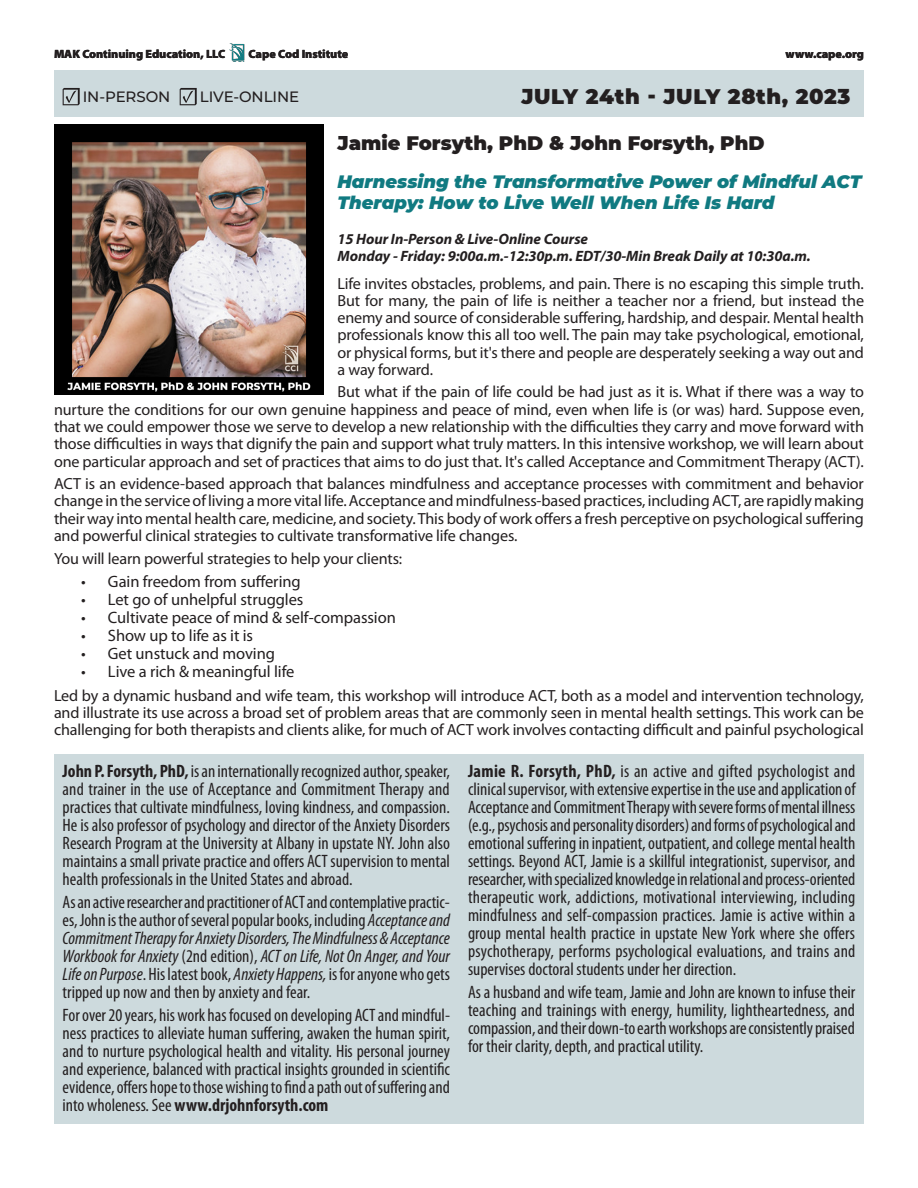
<style>
.page{position:relative;width:918px;height:1188px;background:#fff}
.page>*{position:absolute;margin:0;border:0;box-sizing:border-box;transform-origin:0 0}
.t1{font:900 21px "Montserrat";letter-spacing:.03em;color:#231f20}
.t2{font:900 19.5px "Montserrat";color:#231f20}
.t3{font:condensed 18px/18px "Myriad Pro";color:#231f20;text-align:justify}
.t4{font:italic 900 18px/21px "Montserrat";color:#107a81}
.t5{font:16.5px "Myriad Pro";letter-spacing:-.005em;color:#231f20}
.t6{font:16.2px/17.2px "Myriad Pro";letter-spacing:-.01em;color:#231f20;text-align:justify}
.t7{font:italic 700 15px/17.2px "Myriad Pro";letter-spacing:-.005em;color:#231f20}
.t8{font:500 15px "Montserrat";letter-spacing:-.005em;color:#231f20}
.t9{font:900 12px "Myriad Pro";letter-spacing:-.005em;color:#231f20}
.s1{font-weight:700}
.s2{font-style:italic}
</style>
<div class="page">
<img style="left:230px;top:44px;width:15px;height:17px">
<div style="left:54px;top:70px;width:810px;height:47px;background:#cddadd"></div>
<img style="left:54px;top:124px;width:270px;height:270px">
<div style="left:54px;top:754px;width:810px;height:370px;background:#cddadd"></div>
<svg style="left:63px;top:88px;width:17px;height:17px"></svg>
<svg style="left:180px;top:88px;width:17px;height:17px"></svg>
<p class="t9" style="left:54px;top:46px;width:173px">MAK Continuing Education, LLC</p>
<p class="t9" style="left:249px;top:46px;width:101px">Cape Cod Institute</p>
<p class="t9" style="left:786px;top:46px;width:80px">www.cape.org</p>
<p class="t8" style="left:83px;top:87px;width:89px">IN-PERSON</p>
<p class="t8" style="left:200px;top:87px;width:101px">LIVE-ONLINE</p>
<p class="t1" style="left:521px;top:80px;width:331px">JULY 24th - JULY 28th, 2023</p>
<p class="t2" style="left:338px;top:129px;width:429px">Jamie Forsyth, PhD &amp; John Forsyth, PhD</p>
<p class="t4" style="left:338px;top:171px;width:526px">Harnessing the Transformative Power of Mindful ACT<br>Therapy: How to Live Well When Life Is Hard</p>
<p class="t7" style="left:338px;top:229px;width:475px">15 Hour In-Person &amp; Live-Online Course<br>Monday - Friday: 9:00a.m.-12:30p.m. EDT/30-Min Break Daily at 10:30a.m.</p>
<p class="t6" style="left:338px;top:274px;width:528px">Life invites obstacles, problems, and pain. There is no escaping this simple truth.<br>But for many, the pain of life is neither a teacher nor a friend, but instead the enemy and source of considerable suffering, hardship, and despair. Mental health professionals know this all too well. The pain may take psychological, emotional, or physical forms, but it's there and people are desperately seeking a way out and a way forward.</p>
<p class="t6" style="left:54px;top:383px;width:812px;text-indent:283px">But what if the pain of life could be had just as it is. What if there was a way to nurture the conditions for our own genuine happiness and peace of mind, even when life is (or was) hard. Suppose even, that we could empower those we serve to develop a new relationship with the difficulties they carry and move forward with those difficulties in ways that dignify the pain and support what truly matters. In this intensive workshop, we will learn about one particular approach and set of practices that aims to do just that. It's called Acceptance and Commitment Therapy (ACT).</p>
<p class="t6" style="left:54px;top:475px;width:812px">ACT is an evidence-based approach that balances mindfulness and acceptance processes with commitment and behavior change in the service of living a more vital life. Acceptance and mindfulness-based practices, including ACT, are rapidly making their way into mental health care, medicine, and society. This body of work offers a fresh perceptive on psychological suffering and powerful clinical strategies to cultivate transformative life changes.</p>
<p class="t6" style="left:54px;top:549px;width:350px">You will learn powerful strategies to help your clients:</p>
<p class="t5" style="left:81px;top:571px;width:221px">• Gain freedom from suffering</p>
<p class="t5" style="left:81px;top:589px;width:224px">• Let go of unhelpful struggles</p>
<p class="t5" style="left:81px;top:607px;width:316px">• Cultivate peace of mind &amp; self-compassion</p>
<p class="t5" style="left:81px;top:625px;width:174px">• Show up to life as it is</p>
<p class="t5" style="left:81px;top:643px;width:195px">• Get unstuck and moving</p>
<p class="t5" style="left:81px;top:661px;width:215px">• Live a rich &amp; meaningful life</p>
<p class="t6" style="left:54px;top:687px;width:812px">Led by a dynamic husband and wife team, this workshop will introduce ACT, both as a model and intervention technology, and illustrate its use across a broad set of problem areas that are commonly seen in mental health settings. This work can be challenging for both therapists and clients alike, for much of ACT work involves contacting difficult and painful psychological</p>
<p class="t3" style="left:63px;top:761px;width:389px"><span class="s1">John P. Forsyth, PhD,</span> is an internationally recognized author, speaker, and trainer in the use of Acceptance and Commitment Therapy and practices that cultivate mindfulness, loving kindness, and compassion.<br>He is also professor of psychology and director of the Anxiety Disorders Research Program at the University at Albany in upstate NY. John also maintains a small private practice and offers ACT supervision to mental health professionals in the United States and abroad.</p>
<p class="t3" style="left:63px;top:893px;width:389px">As an active researcher and practitioner of ACT and contemplative practic&shy;es, John is the author of several popular books, including <span class="s2">Acceptance and Commitment Therapy for Anxiety Disorders, The Mindfulness &amp; Acceptance Workbook for Anxiety</span> (2nd edition), <span class="s2">ACT on Life, Not On Anger, and Your Life on Purpose</span>. His latest book, <span class="s2">Anxiety Happens,</span> is for anyone who gets tripped up now and then by anxiety and fear.</p>
<p class="t3" style="left:63px;top:1006px;width:389px">For over 20 years, his work has focused on developing ACT and mindful&shy;ness practices to alleviate human suffering, awaken the human spirit, and to nurture psychological health and vitality. His personal journey and experience, balanced with practical insights grounded in scientific evidence, offers hope to those wishing to find a path out of suffering and into wholeness. See <span class="s1">www.drjohnforsyth.com</span></p>
<p class="t3" style="left:468px;top:761px;width:389px"><span class="s1">Jamie R. Forsyth, PhD,</span> is an active and gifted psychologist and clinical supervisor, with extensive expertise in the use and application of Acceptance and Commitment Therapy with severe forms of mental illness (e.g., psychosis and personality disorders) and forms of psychological and emotional suffering in inpatient, outpatient, and college mental health settings. Beyond ACT, Jamie is a skillful integrationist, supervisor, and researcher, with specialized knowledge in relational and process-oriented therapeutic work, addictions, motivational interviewing, including mindfulness and self-compassion practices. Jamie is active within a group mental health practice in upstate New York where she offers psychotherapy, performs psychological evaluations, and trains and supervises doctoral students under her direction.</p>
<p class="t3" style="left:468px;top:983px;width:389px">As a husband and wife team, Jamie and John are known to infuse their teaching and trainings with energy, humility, lightheartedness, and compassion, and their down-to earth workshops are consistently praised for their clarity, depth, and practical utility.</p>
</div>
